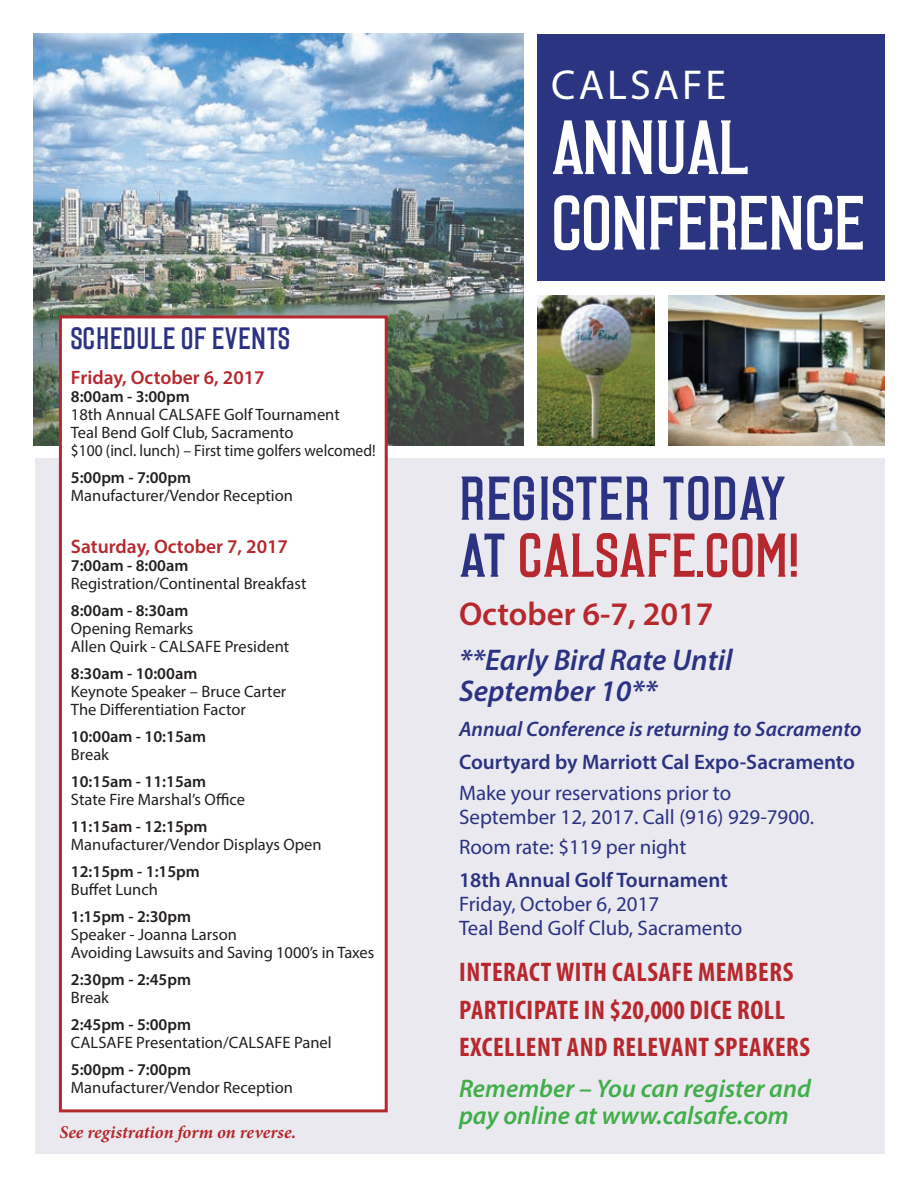
<style>
.page{position:relative;width:918px;height:1188px;background:#fff}
.page>*{position:absolute;margin:0;border:0;box-sizing:border-box;transform-origin:0 0}
.body_copy{font:67.05px "Louda Regular SC";letter-spacing:-.03em;color:#fff}
.t1{font:54px/57px "Louda Regular SC";color:#2b3282}
.body_copy-2{font:42px "Myriad Pro";letter-spacing:.07em;color:#fff}
.t2{font:600 33px "Myriad Pro";color:#b6282d}
.body_copy-3{font:italic 600 30px/31.5px "Myriad Pro";color:#2b3282}
.body_copy-4{font:700 condensed 27px "Myriad Pro";letter-spacing:.02em;color:#b6282d}
.SOE-header{font:27px "Louda Regular SC";color:#2b3282}
.body_copy-5{font:italic 600 25.5px/27px "Myriad Pro";color:#40ae49}
.body_copy-6{font:21px/24px "Myriad Pro";color:#2b3282}
.body_copy-7{font:600 21px "Myriad Pro";color:#2b3282}
.body_copy-8{font:italic 600 21px "Myriad Pro";color:#2b3282}
.SOE-date{font:600 19.5px "Myriad Pro";color:#b6282d}
.body_copy-9{font:italic 700 18px "Minion Pro";color:#b6282d}
.SOE-event{font:16.5px/18px "Myriad Pro";color:#231f20}
.SOE-event-2{font:600 16.5px "Myriad Pro";color:#231f20}
.s1{color:#b6282d}
</style>
<div class="page">
<div style="left:35px;top:459px;width:849px;height:695px;background:#e9e9ef"></div>
<div style="left:537px;top:34px;width:347px;height:246px;background:#2b3481"></div>
<img style="left:34px;top:34px;width:489px;height:411px">
<img style="left:668px;top:296px;width:216px;height:149px">
<img style="left:537px;top:296px;width:117px;height:149px">
<div style="left:60px;top:317px;width:326px;height:794px;background:#fff"></div>
<div style="left:59px;top:315px;width:329px;height:797px;border:3px solid #b6282d"></div>
<p class="SOE-header" style="left:71px;top:325px;width:221px">SCHEDULE OF EVENTS</p>
<p class="SOE-date" style="left:71px;top:365px;width:195px">Friday, October 6, 2017</p>
<p class="SOE-event-2" style="left:71px;top:386px;width:120px">8:00am - 3:00pm</p>
<p class="SOE-event" style="left:71px;top:405px;width:270px">18th Annual CALSAFE Golf Tournament</p>
<p class="SOE-event" style="left:71px;top:423px;width:306px">Teal Bend Golf Club, Sacramento<br>$100 (incl. lunch) – First time golfers welcomed!</p>
<p class="SOE-event-2" style="left:71px;top:467px;width:122px">5:00pm - 7:00pm</p>
<p class="SOE-event" style="left:71px;top:486px;width:224px">Manufacturer/Vendor Reception</p>
<p class="SOE-date" style="left:71px;top:534px;width:219px">Saturday, October 7, 2017</p>
<p class="SOE-event-2" style="left:71px;top:555px;width:119px">7:00am - 8:00am</p>
<p class="SOE-event" style="left:71px;top:574px;width:237px">Registration/Continental Breakfast</p>
<p class="SOE-event-2" style="left:71px;top:600px;width:119px">8:00am - 8:30am</p>
<p class="SOE-event" style="left:71px;top:619px;width:124px">Opening Remarks</p>
<p class="SOE-event" style="left:71px;top:637px;width:220px">Allen Quirk - CALSAFE President</p>
<p class="SOE-event-2" style="left:71px;top:663px;width:128px">8:30am - 10:00am</p>
<p class="SOE-event" style="left:71px;top:682px;width:217px">Keynote Speaker – Bruce Carter</p>
<p class="SOE-event" style="left:71px;top:700px;width:177px">The Differentiation Factor</p>
<p class="SOE-event-2" style="left:71px;top:726px;width:137px">10:00am - 10:15am</p>
<p class="SOE-event" style="left:71px;top:745px;width:40px">Break</p>
<p class="SOE-event-2" style="left:71px;top:771px;width:137px">10:15am - 11:15am</p>
<p class="SOE-event" style="left:71px;top:790px;width:176px">State Fire Marshal’s Office</p>
<p class="SOE-event-2" style="left:71px;top:816px;width:138px">11:15am - 12:15pm</p>
<p class="SOE-event" style="left:71px;top:835px;width:252px">Manufacturer/Vendor Displays Open</p>
<p class="SOE-event-2" style="left:71px;top:861px;width:131px">12:15pm - 1:15pm</p>
<p class="SOE-event" style="left:71px;top:880px;width:89px">Buffet Lunch</p>
<p class="SOE-event-2" style="left:71px;top:906px;width:122px">1:15pm - 2:30pm</p>
<p class="SOE-event" style="left:71px;top:925px;width:305px">Speaker - Joanna Larson<br>Avoiding Lawsuits and Saving 1000’s in Taxes</p>
<p class="SOE-event-2" style="left:71px;top:969px;width:122px">2:30pm - 2:45pm</p>
<p class="SOE-event" style="left:71px;top:988px;width:40px">Break</p>
<p class="SOE-event-2" style="left:71px;top:1014px;width:122px">2:45pm - 5:00pm</p>
<p class="SOE-event" style="left:71px;top:1033px;width:262px">CALSAFE Presentation/CALSAFE Panel</p>
<p class="SOE-event-2" style="left:71px;top:1059px;width:122px">5:00pm - 7:00pm</p>
<p class="SOE-event" style="left:71px;top:1078px;width:224px">Manufacturer/Vendor Reception</p>
<p class="body_copy-9" style="left:59px;top:1120px;width:238px">See registration form on reverse.</p>
<p class="body_copy-2" style="left:551px;top:59px;width:176px">CALSAFE</p>
<p class="body_copy" style="left:551px;top:113px;width:200px">ANNUAL</p>
<p class="body_copy" style="left:551px;top:189px;width:316px">CONFERENCE</p>
<p class="t1" style="left:459px;top:472px;width:342px">REGISTER TODAY<br>AT <span class="s1">CALSAFE.COM!</span></p>
<p class="t2" style="left:459px;top:593px;width:256px">October 6-7, 2017</p>
<p class="body_copy-3" style="left:459px;top:643px;width:275px">**Early Bird Rate Until<br>September 10**</p>
<p class="body_copy-8" style="left:459px;top:715px;width:404px">Annual Conference is returning to Sacramento</p>
<p class="body_copy-7" style="left:459px;top:748px;width:398px">Courtyard by Marriott Cal Expo-Sacramento</p>
<p class="body_copy-6" style="left:459px;top:780px;width:357px">Make your reservations prior to<br>September 12, 2017. Call (916) 929-7900.</p>
<p class="body_copy-6" style="left:459px;top:835px;width:229px">Room rate: $119 per night</p>
<p class="body_copy-7" style="left:459px;top:867px;width:270px">18th Annual Golf Tournament</p>
<p class="body_copy-6" style="left:459px;top:892px;width:202px">Friday, October 6, 2017</p>
<p class="body_copy-6" style="left:459px;top:916px;width:285px">Teal Bend Golf Club, Sacramento</p>
<p class="body_copy-4" style="left:459px;top:956px;width:336px">INTERACT WITH CALSAFE MEMBERS</p>
<p class="body_copy-4" style="left:459px;top:993px;width:327px">PARTICIPATE IN $20,000 DICE ROLL</p>
<p class="body_copy-4" style="left:459px;top:1031px;width:352px">EXCELLENT AND RELEVANT SPEAKERS</p>
<p class="body_copy-5" style="left:459px;top:1074px;width:353px">Remember – You can register and pay online at www.calsafe.com</p>
</div>
